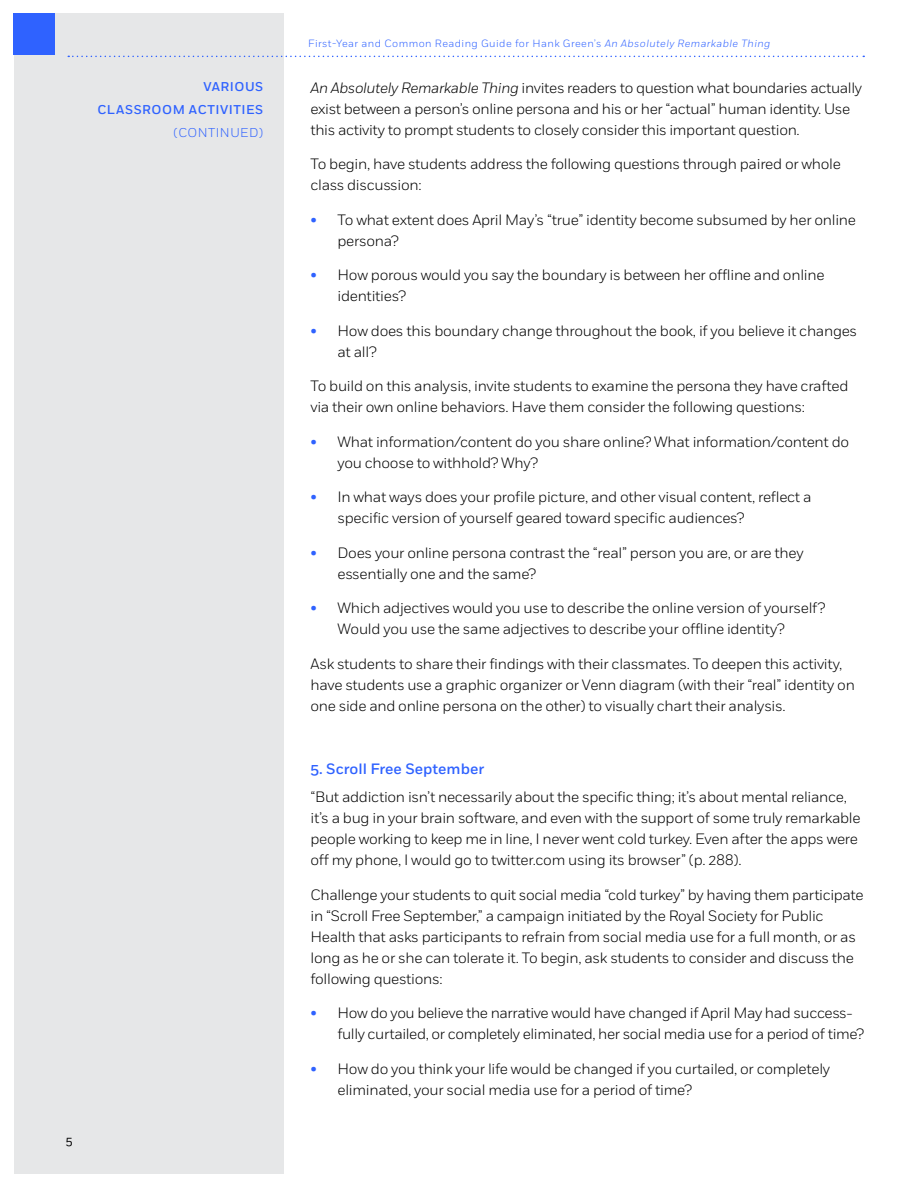
<style>
.page{position:relative;width:918px;height:1188px;background:#fff}
.page>*{position:absolute;margin:0;border:0;box-sizing:border-box;transform-origin:0 0}
.t1{font:300 15px/21px "Fort";letter-spacing:-.02em;color:#000}
.t2{font:500 15px "Fort";color:#2f62ff}
.t3{font:500 12.75px/23.2px "Fort";letter-spacing:.04em;color:#2f62ff;text-align:right}
.t4{font:300 12.75px "Fort";letter-spacing:.04em;color:#2f62ff}
.t5{font:12px "Fort";color:#000}
.t6{font:300 10.5px "Fort";letter-spacing:.04em;color:#2f62ff}
.s1{font-style:italic}
.s2{font-weight:400;color:#2f62ff}
</style>
<div class="page">
<div style="left:14px;top:14px;width:270px;height:1160px;background:#e6e7e8"></div>
<div style="left:14px;top:14px;width:41px;height:41px;background:#2f62ff"></div>
<svg style="left:68px;top:56px;width:796px;height:1px"></svg>
<p class="t3" style="left:97px;top:75px;width:167px">VARI OUS<br>CLASSROOM ACTIVITI ES</p>
<p class="t4" style="left:173px;top:125px;width:91px">(CONTINUED)</p>
<p class="t5" style="left:66px;top:1134px;width:8px">5</p>
<p class="t6" style="left:308px;top:37px;width:464px">First-Year and Common Reading Guide for Hank Green’s <span class="s1">An Absolutely Remarkable Thing</span></p>
<p class="t1" style="left:310px;top:77px;width:553px"><span class="s1">An Absolutely Remarkable Thing</span> invites readers to question what boundaries actually exist between a person’s online persona and his or her “actual” human identity. Use this activity to prompt students to closely consider this important question.</p>
<p class="t1" style="left:310px;top:153px;width:532px">To begin, have students address the following questions through paired or whole class discussion:</p>
<p class="t1" style="left:338px;top:209px;width:520px;text-indent:-27px"><span class="s2">•</span> To what extent does April May’s “true” identity become subsumed by her online persona?</p>
<p class="t1" style="left:338px;top:264px;width:489px;text-indent:-27px"><span class="s2">•</span> How porous would you say the boundary is between her offline and online identities?</p>
<p class="t1" style="left:338px;top:320px;width:521px;text-indent:-27px"><span class="s2">•</span> How does this boundary change throughout the book, if you believe it changes at all?</p>
<p class="t1" style="left:310px;top:375px;width:540px">To build on this analysis, invite students to examine the persona they have crafted via their own online behaviors. Have them consider the following questions:</p>
<p class="t1" style="left:338px;top:431px;width:513px;text-indent:-27px"><span class="s2">•</span> What information/content do you share online? What information/content do you choose to withhold? Why?</p>
<p class="t1" style="left:338px;top:486px;width:476px;text-indent:-27px"><span class="s2">•</span> In what ways does your profile picture, and other visual content, reflect a specific version of yourself geared toward specific audiences?</p>
<p class="t1" style="left:338px;top:542px;width:468px;text-indent:-27px"><span class="s2">•</span> Does your online persona contrast the “real” person you are, or are they essentially one and the same?</p>
<p class="t1" style="left:338px;top:597px;width:489px;text-indent:-27px"><span class="s2">•</span> Which adjectives would you use to describe the online version of yourself?<br>Would you use the same adjectives to describe your offline identity?</p>
<p class="t1" style="left:310px;top:653px;width:546px">Ask students to share their findings with their classmates. To deepen this activity, have students use a graphic organizer or Venn diagram (with their “real” identity on one side and online persona on the other) to visually chart their analysis.</p>
<p class="t2" style="left:310px;top:760px;width:175px">5. SCROLL FREE SEPTEMBER</p>
<p class="t1" style="left:310px;top:786px;width:552px">“But addiction isn’t necessarily about the specific thing; it’s about mental reliance, it’s a bug in your brain software, and even with the support of some truly remarkable people working to keep me in line, I never went cold turkey. Even after the apps were off my phone, I would go to twitter.com using its browser” (p. 288).</p>
<p class="t1" style="left:310px;top:884px;width:555px">Challenge your students to quit social media “cold turkey” by having them participate in “Scroll Free September,” a campaign initiated by the Royal Society for Public Health that asks participants to refrain from social media use for a full month, or as long as he or she can tolerate it. To begin, ask students to consider and discuss the following questions:</p>
<p class="t1" style="left:338px;top:1002px;width:528px;text-indent:-27px"><span class="s2">•</span> How do you believe the narrative would have changed if April May had success&shy;fully curtailed, or completely eliminated, her social media use for a period of time?</p>
<p class="t1" style="left:338px;top:1058px;width:494px;text-indent:-27px"><span class="s2">•</span> How do you think your life would be changed if you curtailed, or completely eliminated, your social media use for a period of time?</p>
</div>
